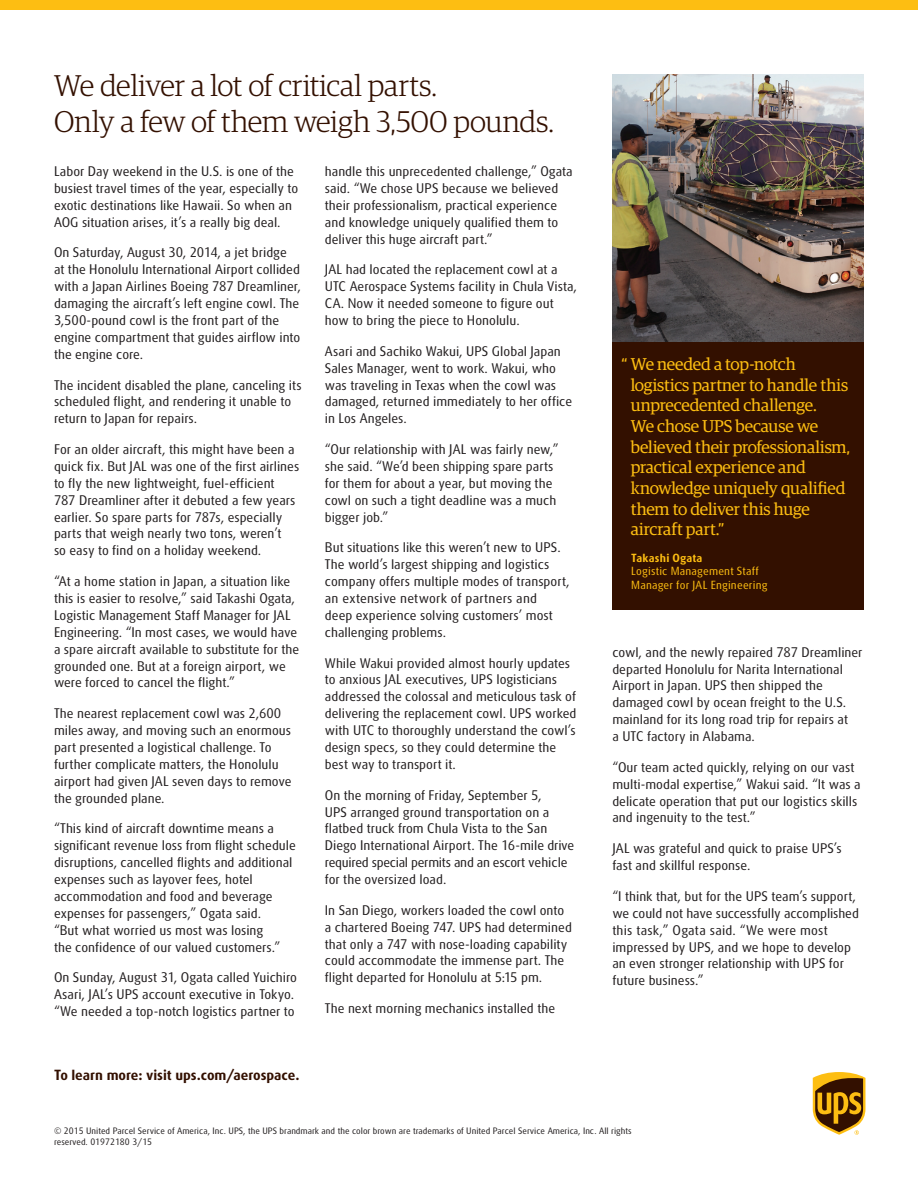
<style>
.page{position:relative;width:918px;height:1188px;background:#fff}
.page>*{position:absolute;margin:0;border:0;box-sizing:border-box;transform-origin:0 0}
.t1{font:300 30px/36px "Guardian Egyp";letter-spacing:-.005em;color:#331000}
.t2{font:17.1px/20.7px "Guardian Egyp";letter-spacing:-.01em;color:#fdbe12}
.t3{font:700 14.25px "UPS Sans";color:#331000}
.t4{font:13.5px/16.8px "UPS Sans";color:#231f20}
.t5{font:11.4px/13.5px "UPS Sans";letter-spacing:.015em;color:#fdbe12}
.t6{font:700 11.4px "UPS Sans";letter-spacing:.015em;color:#fdbe12}
.t7{font:9px/10.8px "UPS Sans";color:#231f20}
</style>
<div class="page">
<svg style="left:813px;top:1072px;width:52px;height:63px;background:#a0772b"></svg>
<div style="left:0;top:0;width:918px;height:9px;background:#fdbe12"></div>
<img style="left:612px;top:74px;width:252px;height:268px">
<div style="left:612px;top:342px;width:252px;height:268px;background:#331000"></div>
<h1 class="t1" style="left:54px;top:66px;width:502px">We deliver a lot of critical parts.<br>Only a few of them weigh 3,500 pounds.</h1>
<p class="t4" style="left:54px;top:163px;width:246px">Labor Day weekend in the U.S. is one of the busiest travel times of the year, especially to exotic destinations like Hawaii. So when an AOG situation arises, it’s a really big deal.</p>
<p class="t4" style="left:54px;top:244px;width:249px">On Saturday, August 30, 2014, a jet bridge<br>at the Honolulu International Airport collided with a Japan Airlines Boeing 787 Dreamliner, damaging the aircraft’s left engine cowl. The 3,500-pound cowl is the front part of the engine compartment that guides airflow into the engine core.</p>
<p class="t4" style="left:54px;top:376px;width:249px">The incident disabled the plane, canceling its scheduled flight, and rendering it unable to return to Japan for repairs.</p>
<p class="t4" style="left:54px;top:441px;width:247px">For an older aircraft, this might have been a quick fix. But JAL was one of the first airlines to fly the new lightweight, fuel-efficient 787 Dreamliner after it debuted a few years earlier. So spare parts for 787s, especially parts that weigh nearly two tons, weren’t<br>so easy to find on a holiday weekend.</p>
<p class="t4" style="left:54px;top:573px;width:247px">“At a home station in Japan, a situation like this is easier to resolve,” said Takashi Ogata, Logistic Management Staff Manager for JAL Engineering. “In most cases, we would have a spare aircraft available to substitute for the grounded one. But at a foreign airport, we were forced to cancel the flight.”</p>
<p class="t4" style="left:54px;top:705px;width:239px">The nearest replacement cowl was 2,600 miles away, and moving such an enormous part presented a logistical challenge. To further complicate matters, the Honolulu airport had given JAL seven days to remove the grounded plane.</p>
<p class="t4" style="left:54px;top:820px;width:243px">“This kind of aircraft downtime means a significant revenue loss from flight schedule disruptions, cancelled flights and additional expenses such as layover fees, hotel accommodation and food and beverage expenses for passengers,” Ogata said.<br>“But what worried us most was losing<br>the confidence of our valued customers.”</p>
<p class="t4" style="left:54px;top:969px;width:245px">On Sunday, August 31, Ogata called Yuichiro<br>Asari, JAL’s UPS account executive in Tokyo. “We needed a top-notch logistics partner to</p>
<p class="t4" style="left:325px;top:163px;width:249px">handle this unprecedented challenge,” Ogata said. “We chose UPS because we believed their professionalism, practical experience and knowledge uniquely qualified them to deliver this huge aircraft part.”</p>
<p class="t4" style="left:325px;top:261px;width:254px">JAL had located the replacement cowl at a UTC Aerospace Systems facility in Chula Vista, CA. Now it needed someone to figure out how to bring the piece to Honolulu.</p>
<p class="t4" style="left:325px;top:343px;width:249px">Asari and Sachiko Wakui, UPS Global Japan Sales Manager, went to work. Wakui, who was traveling in Texas when the cowl was damaged, returned immediately to her office in Los Angeles.</p>
<p class="t4" style="left:325px;top:441px;width:236px">“Our relationship with JAL was fairly new,” she said. “We’d been shipping spare parts for them for about a year, but moving the cowl on such a tight deadline was a much bigger job.”</p>
<p class="t4" style="left:325px;top:539px;width:246px">But situations like this weren’t new to UPS.<br>The world’s largest shipping and logistics company offers multiple modes of transport, an extensive network of partners and<br>deep experience solving customers’ most challenging problems.</p>
<p class="t4" style="left:325px;top:654px;width:253px">While Wakui provided almost hourly updates to anxious JAL executives, UPS logisticians addressed the colossal and meticulous task of delivering the replacement cowl. UPS worked with UTC to thoroughly understand the cowl’s design specs, so they could determine the best way to transport it.</p>
<p class="t4" style="left:325px;top:786px;width:251px">On the morning of Friday, September 5,<br>UPS arranged ground transportation on a flatbed truck from Chula Vista to the San Diego International Airport. The 16-mile drive required special permits and an escort vehicle for the oversized load.</p>
<p class="t4" style="left:325px;top:902px;width:249px">In San Diego, workers loaded the cowl onto a chartered Boeing 747. UPS had determined that only a 747 with nose-loading capability could accommodate the immense part. The flight departed for Honolulu at 5:15 pm.</p>
<p class="t4" style="left:325px;top:1000px;width:232px">The next morning mechanics installed the</p>
<p class="t3" style="left:54px;top:1067px;width:247px">To learn more: visit ups.com/aerospace.</p>
<p class="t2" style="left:631px;top:353px;width:221px;text-indent:-10px">“ We needed a top-notch logistics partner to handle this unprecedented challenge.<br>We chose UPS because we believed their professionalism, practical experience and knowledge uniquely qualified them to deliver this huge aircraft part.”</p>
<p class="t6" style="left:631px;top:551px;width:73px">Takashi Ogata</p>
<p class="t5" style="left:631px;top:565px;width:138px">Logistic Management Staff<br>Manager for JAL Engineering</p>
<p class="t4" style="left:612px;top:644px;width:252px">cowl, and the newly repaired 787 Dreamliner departed Honolulu for Narita International Airport in Japan. UPS then shipped the damaged cowl by ocean freight to the U.S. mainland for its long road trip for repairs at<br>a UTC factory in Alabama.</p>
<p class="t4" style="left:612px;top:759px;width:250px">“Our team acted quickly, relying on our vast multi-modal expertise,” Wakui said. “It was a delicate operation that put our logistics skills and ingenuity to the test.”</p>
<p class="t4" style="left:612px;top:840px;width:231px">JAL was grateful and quick to praise UPS’s fast and skillful response.</p>
<p class="t4" style="left:612px;top:888px;width:248px">“I think that, but for the UPS team’s support, we could not have successfully accomplished this task,” Ogata said. “We were most impressed by UPS, and we hope to develop an even stronger relationship with UPS for future business.”</p>
<p class="t7" style="left:54px;top:1125px;width:579px">© 2015 United Parcel Service of America, Inc. UPS, the UPS brandmark and the color brown are trademarks of United Parcel Service America, Inc. All rights reserved. 01972180 3/15</p>
</div>
